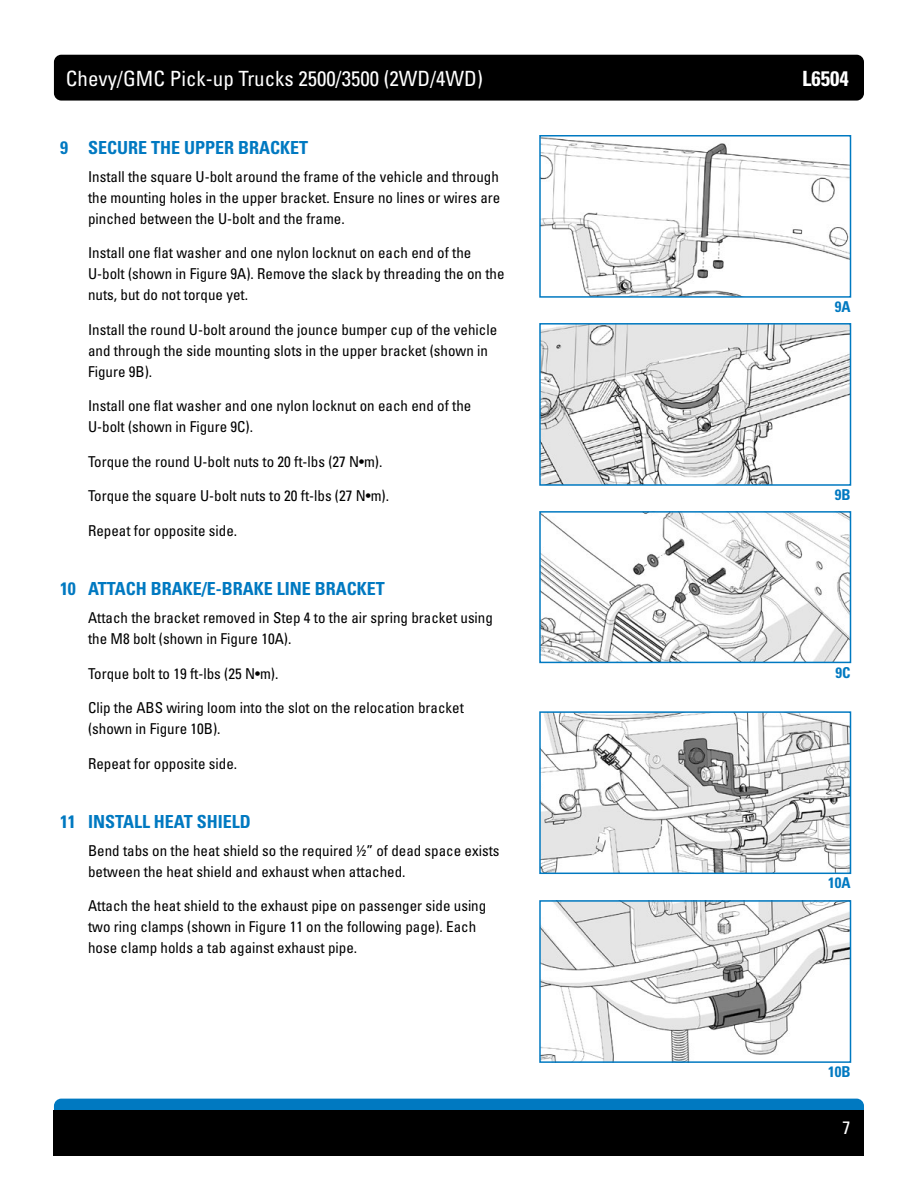
<style>
.page{position:relative;width:918px;height:1188px;background:#fff}
.page>*{position:absolute;margin:0;border:0;box-sizing:border-box;transform-origin:0 0}
.t1{font:condensed 21px "Univers LT Std";color:#fff}
.t2{font:700 condensed 21px "Univers LT Std";color:#fff}
.t3{font:700 condensed 18px "Univers LT Std";color:#0079c1}
.t4{font:condensed 18px "Univers LT Std";color:#fff}
.t5{font:condensed 15px/21px "Univers LT Std";color:#000}
.t6{font:700 condensed 15px "Univers LT Std";color:#0079c1}
</style>
<div class="page">
<div style="left:54px;top:55px;width:810px;height:46px;background:#000;border-radius:7px"></div>
<div style="left:54px;top:1099px;width:810px;height:45px;background:#0079c1;border-radius:7px"></div>
<div style="left:54px;top:1110px;width:810px;height:46px;background:#000"></div>
<img style="left:542px;top:138px;width:306px;height:157px">
<div style="left:539px;top:135px;width:312px;height:163px;border:2px solid #0079c1"></div>
<img style="left:542px;top:514px;width:306px;height:146px">
<div style="left:539px;top:511px;width:312px;height:152px;border:2px solid #0079c1"></div>
<img style="left:542px;top:714px;width:306px;height:157px">
<div style="left:539px;top:711px;width:312px;height:163px;border:2px solid #0079c1"></div>
<img style="left:542px;top:903px;width:306px;height:157px">
<div style="left:539px;top:900px;width:312px;height:163px;border:2px solid #0079c1"></div>
<img style="left:542px;top:326px;width:306px;height:157px">
<div style="left:539px;top:323px;width:312px;height:163px;border:2px solid #0079c1"></div>
<h1 class="t1" style="left:66px;top:65px;width:419px">Chevy/GMC Pick-up Trucks 2500/3500 (2WD/4WD)</h1>
<h1 class="t2" style="left:802px;top:65px;width:48px">L6504</h1>
<p class="t3" style="left:60px;top:137px;width:250px">9 SECURE THE UPPER BRACKET</p>
<p class="t5" style="left:88px;top:166px;width:414px;text-align:justify">Install the square U-bolt around the frame of the vehicle and through the mounting holes in the upper bracket. Ensure no lines or wires are pinched between the U-bolt and the frame.</p>
<p class="t5" style="left:88px;top:242px;width:418px">Install one flat washer and one nylon locknut on each end of the<br>U-bolt (shown in Figure 9A). Remove the slack by threading the on the nuts, but do not torque yet.</p>
<p class="t5" style="left:88px;top:319px;width:411px">Install the round U-bolt around the jounce bumper cup of the vehicle and through the side mounting slots in the upper bracket (shown in<br>Figure 9B).</p>
<p class="t5" style="left:88px;top:395px;width:385px">Install one flat washer and one nylon locknut on each end of the<br>U-bolt (shown in Figure 9C).</p>
<p class="t5" style="left:88px;top:451px;width:296px">Torque the round U-bolt nuts to 20 ft-lbs (27 N•m).</p>
<p class="t5" style="left:88px;top:485px;width:303px">Torque the square U-bolt nuts to 20 ft-lbs (27 N•m).</p>
<p class="t5" style="left:88px;top:520px;width:151px">Repeat for opposite side.</p>
<p class="t3" style="left:60px;top:578px;width:326px">10 ATTACH BRAKE/E-BRAKE LINE BRACKET</p>
<p class="t5" style="left:88px;top:607px;width:406px">Attach the bracket removed in Step 4 to the air spring bracket using the M8 bolt (shown in Figure 10A).</p>
<p class="t5" style="left:88px;top:663px;width:192px">Torque bolt to 19 ft-lbs (25 N•m).</p>
<p class="t5" style="left:88px;top:697px;width:377px">Clip the ABS wiring loom into the slot on the relocation bracket (shown in Figure 10B).</p>
<p class="t5" style="left:88px;top:753px;width:151px">Repeat for opposite side.</p>
<p class="t3" style="left:60px;top:811px;width:192px">11 INSTALL HEAT SHIELD</p>
<p class="t5" style="left:88px;top:840px;width:413px">Bend tabs on the heat shield so the required ½” of dead space exists between the heat shield and exhaust when attached.</p>
<p class="t5" style="left:88px;top:895px;width:400px">Attach the heat shield to the exhaust pipe on passenger side using two ring clamps (shown in Figure 11 on the following page). Each hose clamp holds a tab against exhaust pipe.</p>
<p class="t6" style="left:835px;top:298px;width:17px">9A</p>
<p class="t6" style="left:835px;top:486px;width:17px">9B</p>
<p class="t6" style="left:836px;top:663px;width:16px">9C</p>
<p class="t6" style="left:828px;top:874px;width:24px">10A</p>
<p class="t6" style="left:828px;top:1063px;width:24px">10B</p>
<p class="t4" style="left:843px;top:1116px;width:9px">7</p>
</div>
